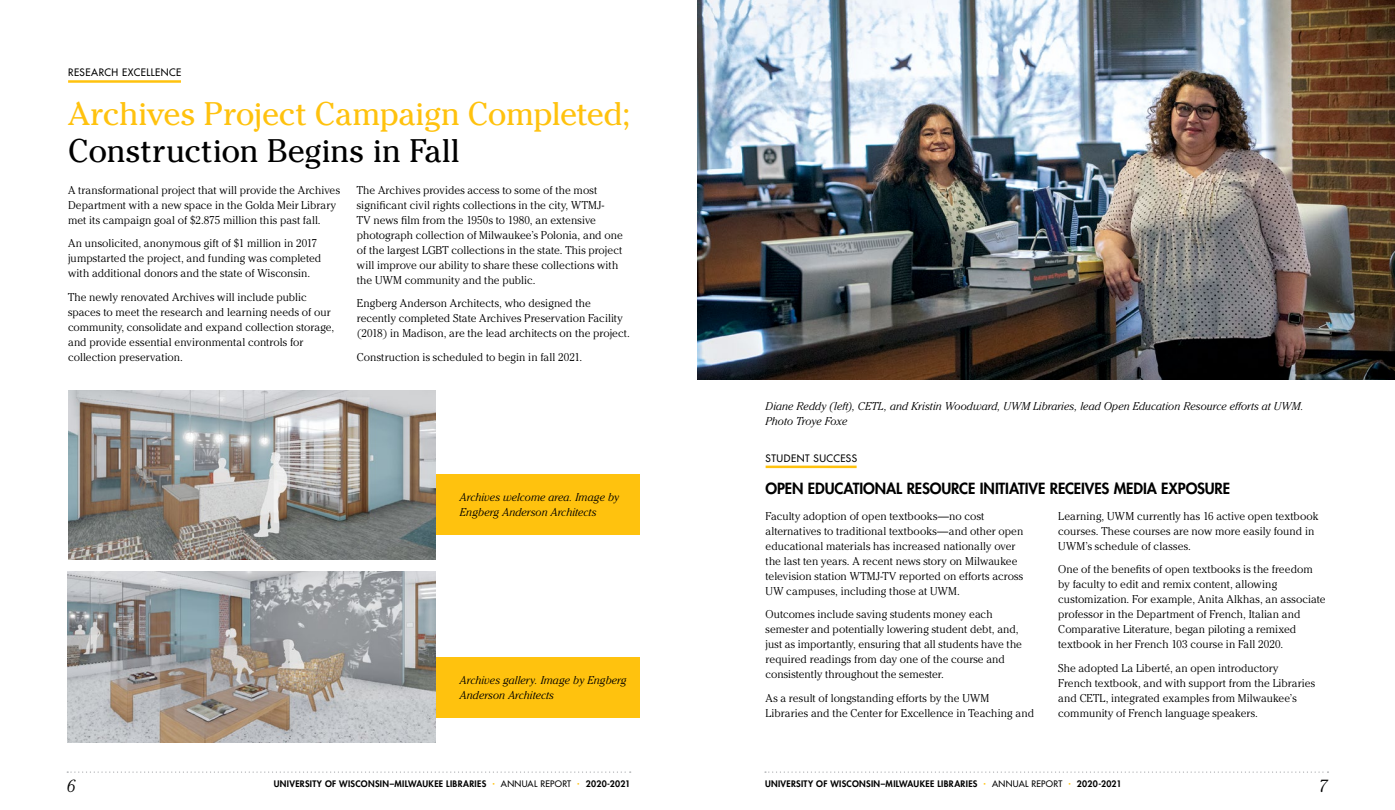
<style>
.page{position:relative;width:1395px;height:810px;background:#fff}
.page>*{position:absolute;margin:0;border:0;box-sizing:border-box;transform-origin:0 0}
.t1{font:32.5px "Cheltenham Std";letter-spacing:-.015em;color:#ffc20e}
.t2{font:32.5px "Cheltenham Std";letter-spacing:-.005em;color:#000}
.t3{font:italic 300 17.5px "Cheltenham Std";color:#000}
.t4{font:800 15px "Futura Std";letter-spacing:-.005em;color:#000}
.t5{font:300 11.25px/15px "Cheltenham Std";color:#000}
.t6{font:italic 300 11.25px/15px "Cheltenham Std";letter-spacing:.005em;color:#000}
.t7{font:500 10px "Futura Std";letter-spacing:.045em;color:#000}
.t8{font:800 8.75px "Futura Std";letter-spacing:.035em;color:#000}
.t9{font:500 8.75px "Futura Std";letter-spacing:.035em;color:#000}
</style>
<div class="page">
<div style="left:415px;top:474px;width:225px;height:61px;background:#ffc20e"></div>
<div style="left:415px;top:657px;width:225px;height:61px;background:#ffc20e"></div>
<hr style="left:68px;top:80px;width:113px;height:3px;background:#ffc20e">
<img style="left:68px;top:571px;width:368px;height:171px">
<img style="left:68px;top:391px;width:368px;height:169px">
<hr style="left:766px;top:466px;width:91px;height:2px;background:#ffc20e">
<img style="left:698px;top:0;width:697px;height:380px">
<svg style="left:67px;top:772px;width:564px;height:1px"></svg>
<svg style="left:765px;top:772px;width:564px;height:1px"></svg>
<p class="t7" style="left:68px;top:66px;width:115px">RESEARCH EXCELLENCE</p>
<h1 class="t1" style="left:68px;top:94px;width:564px">Archives Project Campaign Completed;</h1>
<h1 class="t2" style="left:68px;top:132px;width:393px">Construction Begins in Fall</h1>
<p class="t5" style="left:68px;top:182px;width:273px">A transformational project that will provide the Archives<br>Department with a new space in the Golda Meir Library met its campaign goal of $2.875 million this past fall.</p>
<p class="t5" style="left:68px;top:236px;width:255px">An unsolicited, anonymous gift of $1 million in 2017 jumpstarted the project, and funding was completed with additional donors and the state of Wisconsin.</p>
<p class="t5" style="left:68px;top:289px;width:268px">The newly renovated Archives will include public spaces to meet the research and learning needs of our community, consolidate and expand collection storage, and provide essential environmental controls for collection preservation.</p>
<p class="t5" style="left:357px;top:182px;width:267px">The Archives provides access to some of the most significant civil rights collections in the city, WTMJ-<br>TV news film from the 1950s to 1980, an extensive photograph collection of Milwaukee’s Polonia, and one of the largest LGBT collections in the state. This project will improve our ability to share these collections with the UWM community and the public.</p>
<p class="t5" style="left:357px;top:296px;width:275px">Engberg Anderson Architects, who designed the recently completed State Archives Preservation Facility (2018) in Madison, are the lead architects on the project.</p>
<p class="t5" style="left:357px;top:349px;width:227px">Construction is scheduled to begin in fall 2021.</p>
<p class="t6" style="left:460px;top:489px;width:161px">Archives welcome area. Image by<br>Engberg Anderson Architects</p>
<p class="t6" style="left:460px;top:672px;width:168px">Archives gallery. Image by Engberg<br>Anderson Architects</p>
<p class="t6" style="left:766px;top:399px;width:540px">Diane Reddy (left), CETL, and Kristin Woodward, UWM Libraries, lead Open Education Resource efforts at UWM.<br>Photo Troye Foxe</p>
<p class="t7" style="left:766px;top:452px;width:93px">STUDENT SUCCESS</p>
<h3 class="t4" style="left:766px;top:479px;width:466px">OPEN EDUCATIONAL RESOURCE INITIATIVE RECEIVES MEDIA EXPOSURE</h3>
<p class="t5" style="left:766px;top:508px;width:259px">Faculty adoption of open textbooks—no cost alternatives to traditional textbooks—and other open educational materials has increased nationally over the last ten years. A recent news story on Milwaukee television station WTMJ-TV reported on efforts across UW campuses, including those at UWM.</p>
<p class="t5" style="left:766px;top:607px;width:258px">Outcomes include saving students money each semester and potentially lowering student debt, and, just as importantly, ensuring that all students have the required readings from day one of the course and consistently throughout the semester.</p>
<p class="t5" style="left:766px;top:690px;width:270px">As a result of longstanding efforts by the UWM<br>Libraries and the Center for Excellence in Teaching and</p>
<p class="t5" style="left:1058px;top:508px;width:262px">Learning, UWM currently has 16 active open textbook courses. These courses are now more easily found in<br>UWM’s schedule of classes.</p>
<p class="t5" style="left:1058px;top:562px;width:269px">One of the benefits of open textbooks is the freedom by faculty to edit and remix content, allowing customization. For example, Anita Alkhas, an associate professor in the Department of French, Italian and Comparative Literature, began piloting a remixed textbook in her French 103 course in Fall 2020.</p>
<p class="t5" style="left:1058px;top:660px;width:258px">She adopted La Liberté, an open introductory French textbook, and with support from the Libraries and CETL, integrated examples from Milwaukee’s community of French language speakers.</p>
<h2 class="t3" style="left:67px;top:776px;width:11px">6</h2>
<h2 class="t3" style="left:1318px;top:776px;width:11px">7</h2>
<p class="t8" style="left:274px;top:779px;width:214px">UNIVERSITY OF WISCONSIN–MILWAUKEE LIBRARIES</p>
<p class="t9" style="left:501px;top:779px;width:72px">ANNUAL REPORT</p>
<p class="t8" style="left:586px;top:779px;width:46px">2020-2021</p>
<p class="t8" style="left:765px;top:779px;width:214px">UNIVERSITY OF WISCONSIN–MILWAUKEE LIBRARIES</p>
<p class="t9" style="left:992px;top:779px;width:72px">ANNUAL REPORT</p>
<p class="t8" style="left:1077px;top:779px;width:46px">2020-2021</p>
</div>
